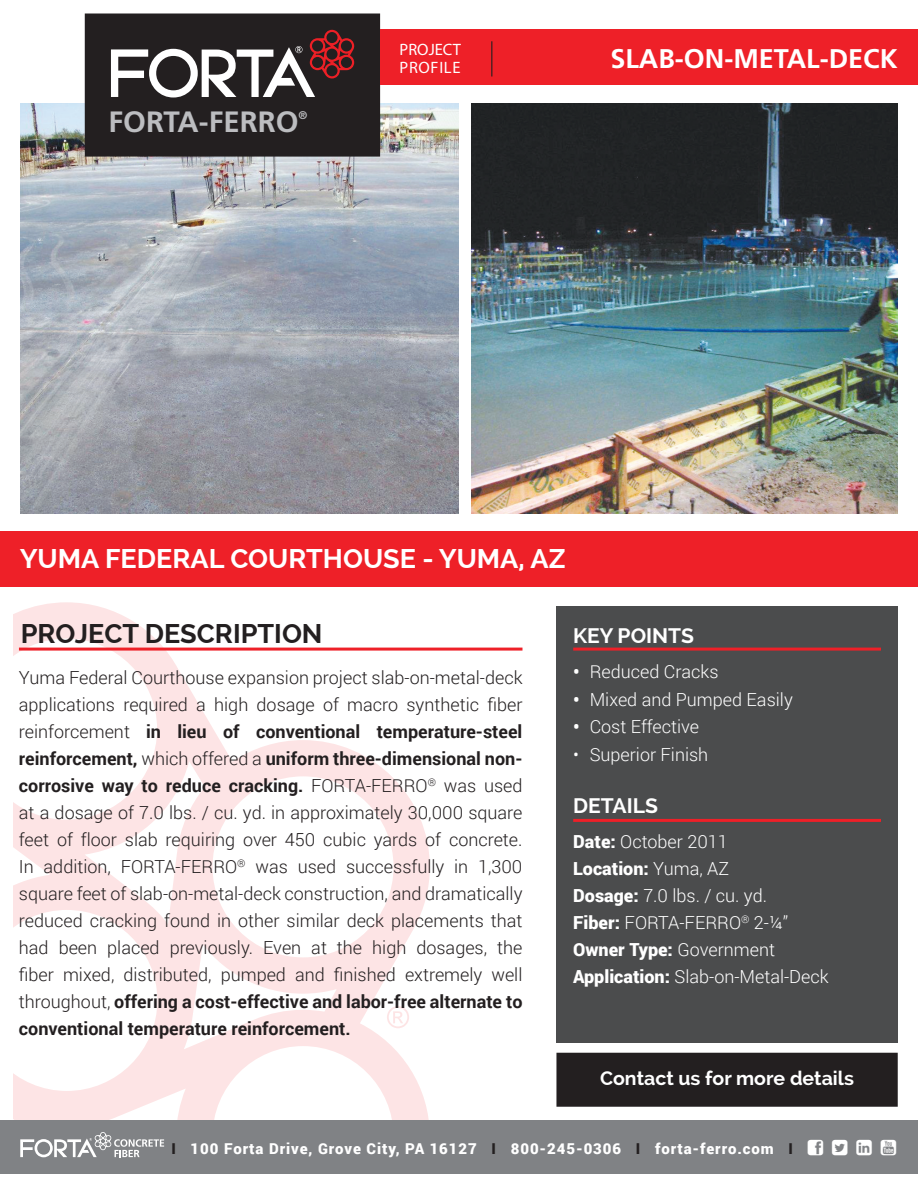
<style>
.page{position:relative;width:918px;height:1188px;background:#fff}
.page>*{position:absolute;margin:0;border:0;box-sizing:border-box;transform-origin:0 0}
.t1{font:700 29.4px "Frutiger";color:#bcbdc0}
.Project___Location{font:700 27px "Raleway";color:#fff}
.Application{font:700 27px "Frutiger";color:#fff}
.Project_Description{font:700 27px "Raleway";color:#231f20}
.Key_Points___Details{font:700 21px "Raleway";color:#fff}
.More_Details{font:700 19.5px "Raleway";color:#fff}
.Description_Body{font:300 18px/27px "Roboto";color:#231f20;text-align:justify}
.Bullets{font:300 18px "Roboto";color:#fff}
.t2{font:900 18px "Roboto";color:#fff}
.t3{font:16.5px "Myriad Pro";color:#fff}
.t4{font:16.5px "Myriad Pro";letter-spacing:.035em;color:#fff}
.t5{font:900 15px "Roboto";letter-spacing:.06em;color:#fff}
.t6{font:700 11.1px "Frutiger";color:#bcbdc0}
.s1{font-weight:700}
.s2{font-weight:900}
.s3{font-weight:300}
.s4{color:#231f20}
</style>
<div class="page">
<img style="left:20px;top:104px;width:439px;height:409px">
<img style="left:472px;top:104px;width:426px;height:409px">
<div style="left:86px;top:14px;width:293px;height:142px;background:#231f20"></div>
<div style="left:85px;top:14px;width:295px;height:143px;border:2px solid #231f20"></div>
<svg style="left:14px;top:602px;width:416px;height:518px"></svg>
<svg style="left:387px;top:1006px;width:22px;height:22px"></svg>
<div style="left:556px;top:606px;width:342px;height:436px;background:#4b4c4d"></div>
<div style="left:0;top:531px;width:918px;height:56px;background:#ee2028"></div>
<div style="left:0;top:1120px;width:918px;height:54px;background:#808285"></div>
<svg style="left:20px;top:1132px;width:144px;height:25px"></svg>
<svg style="left:111px;top:30px;width:243px;height:68px"></svg>
<div style="left:380px;top:29px;width:538px;height:56px;background:#ee2028"></div>
<hr style="left:491px;top:41px;width:1px;height:36px;background:#231f20">
<div style="left:557px;top:1053px;width:340px;height:53px;background:#231f20"></div>
<div style="left:556px;top:1053px;width:342px;height:54px;border:2px solid #231f20"></div>
<hr style="left:19px;top:648px;width:503px;height:3px;background:#ee2028">
<hr style="left:573px;top:648px;width:308px;height:3px;background:#ee2028">
<hr style="left:573px;top:819px;width:308px;height:3px;background:#ee2028">
<p class="t1" style="left:109px;top:104px;width:192px">FORTA-FERRO</p>
<p class="t6" style="left:299px;top:109px;width:10px">®</p>
<p class="t3" style="left:400px;top:39px;width:63px">PROJECT</p>
<p class="t4" style="left:400px;top:57px;width:62px">PROFILE</p>
<p class="Application" style="left:610px;top:43px;width:289px">SLAB-ON-METAL-DECK</p>
<p class="Project___Location" style="left:20px;top:543px;width:547px">YUMA FEDERAL COURTHOUSE - YUMA, AZ</p>
<p class="Project_Description" style="left:21px;top:618px;width:303px">PROJECT DESCRIPTION</p>
<p class="Key_Points___Details" style="left:573px;top:624px;width:122px">KEY POINTS</p>
<p class="Bullets" style="left:573px;top:659px;width:147px"><span class="s1">•</span> Reduced Cracks</p>
<p class="Bullets" style="left:573px;top:687px;width:221px"><span class="s1">•</span> Mixed and Pumped Easily</p>
<p class="Bullets" style="left:573px;top:715px;width:128px"><span class="s1">•</span> Cost Effective</p>
<p class="Bullets" style="left:573px;top:742px;width:137px">• Superior Finish</p>
<p class="Key_Points___Details" style="left:573px;top:794px;width:86px">DETAILS</p>
<p class="Bullets" style="left:573px;top:829px;width:156px"><span class="s2">Date:</span> October 2011</p>
<p class="t2" style="left:573px;top:856px;width:158px">Location: <span class="s3">Yuma, AZ</span></p>
<p class="Bullets" style="left:573px;top:883px;width:195px"><span class="s2">Dosage:</span> 7.0 lbs. / cu. yd.</p>
<p class="Bullets" style="left:573px;top:910px;width:217px"><span class="s2">Fiber:</span> FORTA-FERRO<sup>®</sup> 2-¼”</p>
<p class="t2" style="left:573px;top:937px;width:203px">Owner Type: <span class="s3">Government</span></p>
<p class="Bullets" style="left:573px;top:964px;width:257px"><span class="s2">Application:</span> Slab-on-Metal-Deck</p>
<p class="Description_Body" style="left:19px;top:664px;width:505px">Yuma Federal Courthouse expansion project slab-on-metal-deck</p>
<p class="Description_Body" style="left:19px;top:691px;width:505px">applications required a high dosage of macro synthetic fiber reinforcement <span class="s1">in lieu of conventional temperature-steel reinforcement,</span> which offered a <span class="s1">uniform three-dimensional non&shy;corrosive way to reduce cracking.</span> FORTA-FERRO<sup>®</sup> was used at a dosage of 7.0 lbs. / cu. yd. in approximately 30,000 square feet of floor slab requiring over 450 cubic yards of concrete.<br>In addition, FORTA-FERRO<sup>®</sup> was used successfully in 1,300 square feet of slab-on-metal-deck construction, and dramatically reduced cracking found in other similar deck placements that had been placed previously. Even at the high dosages, the fiber mixed, distributed, pumped and finished extremely well throughout, <span class="s1">offering a cost-effective and labor-free alternate to conventional temperature reinforcement.</span></p>
<p class="More_Details" style="left:600px;top:1067px;width:255px">Contact us for more details</p>
<p class="t5" style="left:171px;top:1138px;width:623px"><span class="s4">I</span> 100 Forta Drive, Grove City, PA 16127 <span class="s4">I</span> 800-245-0306 <span class="s4">I</span> forta-ferro.com <span class="s4">I</span></p>
</div>
